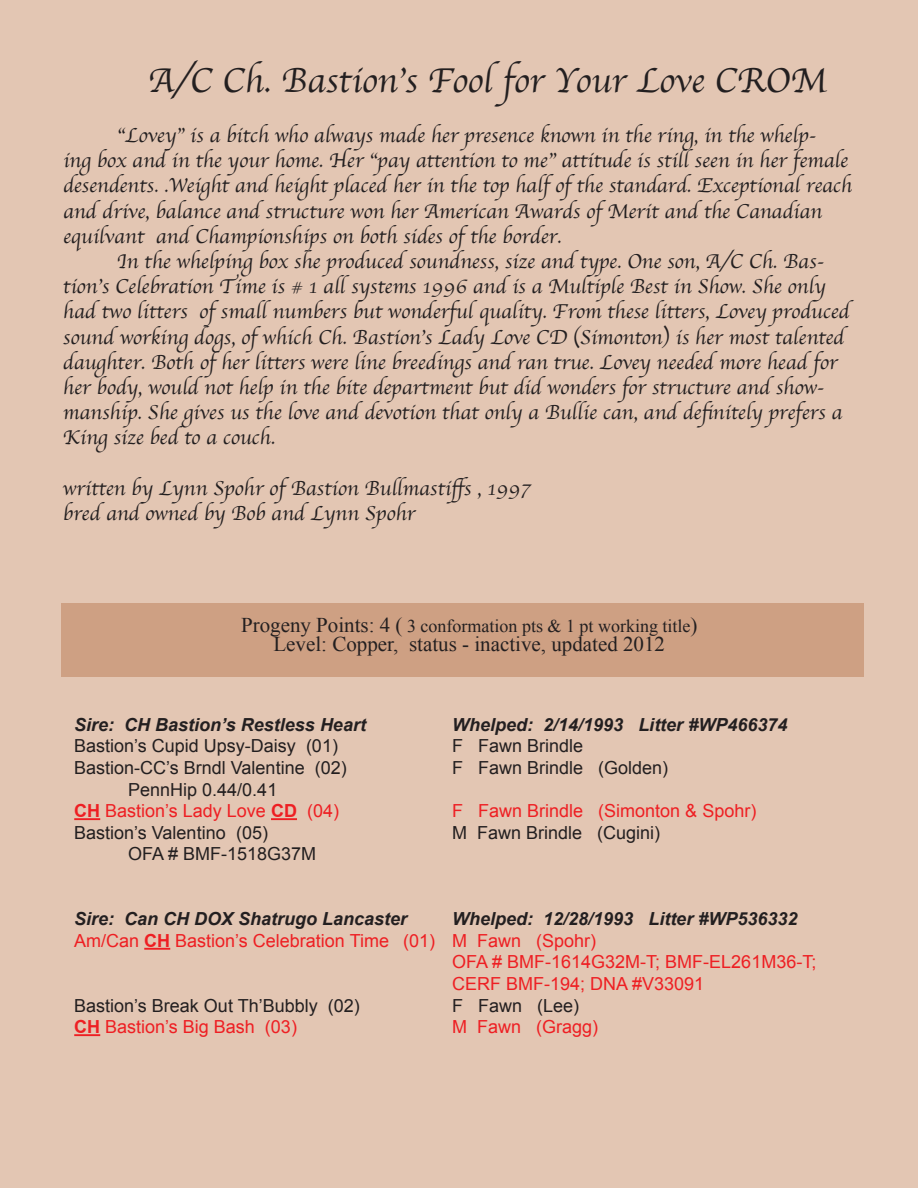
<style>
.page{position:relative;width:918px;height:1188px;background:#e3c6b3}
.page>*{position:absolute;margin:0;border:0;box-sizing:border-box;transform-origin:0 0}
.t1{font:36px "Apple Chancery";color:#231f20}
.t2{font:21px/25.2px "Apple Chancery";color:#231f20}
.t3{font:21px "Times New Roman";color:#231f20}
.t4{font:italic 21px "Courier";color:#231f20}
.t5{font:18px/21.6px "Arial";color:#ee1f23;text-align:center}
.t6{font:18px "Arial";color:#231f20}
.t7{font:italic 700 18px "Arial";color:#231f20}
.t8{font:18px "Times New Roman";color:#231f20}
.s1{font-size:21px}
.s2{color:#231f20}
.s3{font-weight:700}
</style>
<div class="page">
<hr style="left:74px;top:818px;width:26px;height:2px;background:#ee1f23">
<hr style="left:271px;top:818px;width:26px;height:2px;background:#ee1f23">
<hr style="left:144px;top:948px;width:26px;height:2px;background:#ee1f23">
<hr style="left:74px;top:1034px;width:26px;height:2px;background:#ee1f23">
<div style="left:62px;top:603px;width:802px;height:74px;background:#cea083"></div>
<h1 class="t1" style="left:148px;top:51px;width:680px">A/C Ch. Bastion’s Fool for Your Love CROM</h1>
<p class="t2" style="left:63px;top:122px;width:791px;text-indent:54px">“Lovey” is a bitch who always made her presence known in the ring, in the whelp-<br>ing box and in the your home. Her “pay attention to me” attitude is still seen in her female desendents. .Weight and height placed her in the top half of the standard. Exceptional reach and drive, balance and structure won her American Awards of Merit and the Canadian equilvant and Championships on both sides of the border.</p>
<p class="t2" style="left:63px;top:248px;width:788px;text-indent:54px">In the whelping box she produced soundness, size and type. One son, A/C Ch. Bas&shy;tion’s Celebration Time is # 1 all systems 1996 and is a Multiple Best in Show. She only had two litters of small numbers but wonderful quality. From these litters, Lovey produced sound working dogs, of which Ch. Bastion’s Lady Love CD (Simonton) is her most talented daughter. Both of her litters were line breedings and ran true. Lovey needed more head for her body, would not help in the bite department but did wonders for structure and show&shy;manship. She gives us the love and devotion that only a Bullie can, and definitely prefers a King size bed to a couch.</p>
<p class="t2" style="left:63px;top:475px;width:469px">written by Lynn Spohr of Bastion Bullmastiffs , 1997 bred and owned by Bob and Lynn Spohr</p>
<p class="t4" style="left:247px;top:475px;width:480px">Progeny points: 6 total, 6 confirmation</p>
<p class="t8" style="left:241px;top:614px;width:458px"><span class="s1">Progeny Points: 4 (</span> 3 conformation pts &amp; 1 pt working title<span class="s1">)</span></p>
<p class="t3" style="left:273px;top:630px;width:393px">Level: Copper, status - inactive, updated 2012</p>
<p class="t7" style="left:74px;top:713px;width:293px">Sire: CH Bastion’s Restless Heart</p>
<p class="t7" style="left:452px;top:713px;width:337px">Whelped: 2/14/1993 Litter #WP466374</p>
<p class="t6" style="left:74px;top:734px;width:265px">Bastion’s Cupid Upsy-Daisy (01)</p>
<p class="t6" style="left:452px;top:734px;width:133px">F Fawn Brindle</p>
<p class="t6" style="left:74px;top:756px;width:274px">Bastion-CC’s Brndl Valentine (02)</p>
<p class="t6" style="left:452px;top:756px;width:218px">F Fawn Brindle (Golden)</p>
<p class="t5" style="left:74px;top:779px;width:266px"><span class="s2">PennHip 0.44/0.41<br></span><span class="s3">CH</span> Bastion’s Lady Love <span class="s3">CD</span> (04)</p>
<p class="t5" style="left:452px;top:800px;width:306px">F Fawn Brindle (Simonton &amp; Spohr)</p>
<p class="t6" style="left:74px;top:821px;width:196px">Bastion’s Valentino (05)</p>
<p class="t6" style="left:452px;top:821px;width:210px">M Fawn Brindle (Cugini)</p>
<p class="t6" style="left:128px;top:842px;width:190px">OFA # BMF-1518G37M</p>
<p class="t7" style="left:74px;top:907px;width:335px">Sire: Can CH DOX Shatrugo Lancaster</p>
<p class="t7" style="left:452px;top:907px;width:347px">Whelped: 12/28/1993 Litter #WP536332</p>
<p class="t5" style="left:74px;top:930px;width:524px">Am/Can <span class="s3">CH</span> Bastion’s Celebration Time (01) M Fawn (Spohr)</p>
<p class="t5" style="left:452px;top:952px;width:366px">OFA # BMF-1614G32M-T; BMF-EL261M36-T;</p>
<p class="t5" style="left:452px;top:973px;width:254px">CERF BMF-194; DNA #V33091</p>
<p class="t6" style="left:74px;top:994px;width:287px">Bastion’s Break Out Th’Bubbly (02)</p>
<p class="t6" style="left:452px;top:994px;width:129px">F Fawn (Lee)</p>
<p class="t5" style="left:74px;top:1016px;width:224px"><span class="s3">CH</span> Bastion’s Big Bash (03)</p>
<p class="t5" style="left:452px;top:1016px;width:148px">M Fawn (Gragg)</p>
</div>
